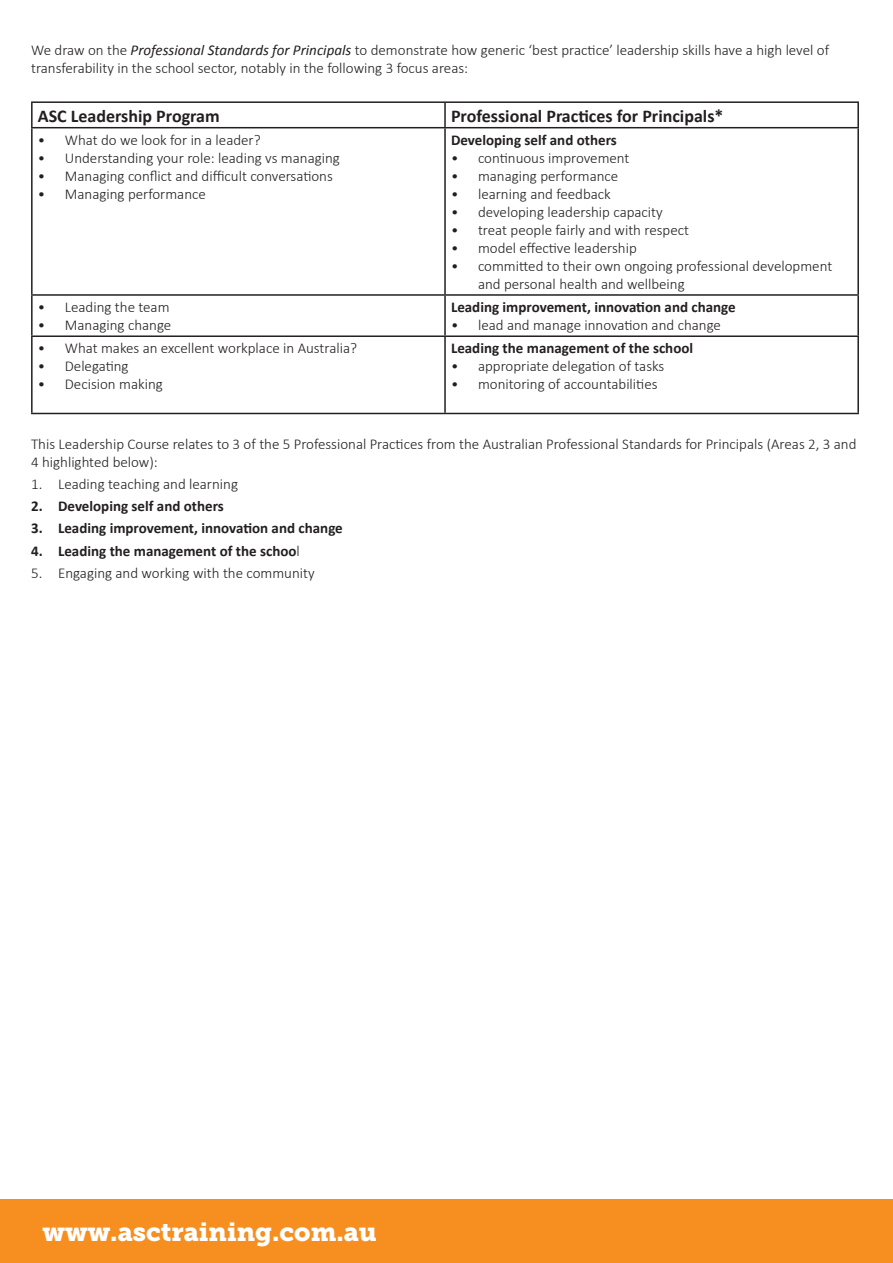
<style>
.page{position:relative;width:893px;height:1263px;background:#fff}
.page>*{position:absolute;margin:0;border:0;box-sizing:border-box;transform-origin:0 0}
.t1{font:25.95px "Museo Slab 900";color:#fff}
.t2{font:700 18px "Calibri";color:#231f20}
.t3{font:300 15px/18px "Calibri";color:#231f20}
.t4{font:700 15px "Calibri";color:#231f20}
.s1{font-weight:400;font-style:italic}
.s2{font-weight:300}
</style>
<div class="page">
<div style="left:0;top:1199px;width:893px;height:64px;background:#f68f20"></div>
<hr style="left:31px;top:101px;width:414px;height:2px;background:#231f20">
<hr style="left:31px;top:103px;width:2px;height:24px;background:#231f20">
<hr style="left:445px;top:101px;width:414px;height:2px;background:#231f20">
<hr style="left:444px;top:103px;width:2px;height:24px;background:#231f20">
<hr style="left:857px;top:103px;width:2px;height:24px;background:#231f20">
<hr style="left:31px;top:127px;width:414px;height:1px;background:#231f20">
<hr style="left:31px;top:128px;width:2px;height:166px;background:#231f20">
<hr style="left:445px;top:127px;width:414px;height:1px;background:#231f20">
<hr style="left:444px;top:128px;width:2px;height:166px;background:#231f20">
<hr style="left:857px;top:128px;width:2px;height:166px;background:#231f20">
<hr style="left:31px;top:294px;width:414px;height:2px;background:#231f20">
<hr style="left:31px;top:296px;width:2px;height:39px;background:#231f20">
<hr style="left:445px;top:294px;width:414px;height:2px;background:#231f20">
<hr style="left:444px;top:296px;width:2px;height:39px;background:#231f20">
<hr style="left:857px;top:296px;width:2px;height:39px;background:#231f20">
<hr style="left:31px;top:335px;width:414px;height:2px;background:#231f20">
<hr style="left:31px;top:337px;width:2px;height:76px;background:#231f20">
<hr style="left:445px;top:335px;width:414px;height:2px;background:#231f20">
<hr style="left:444px;top:337px;width:2px;height:76px;background:#231f20">
<hr style="left:857px;top:337px;width:2px;height:76px;background:#231f20">
<hr style="left:31px;top:413px;width:414px;height:1px;background:#231f20">
<hr style="left:445px;top:413px;width:414px;height:1px;background:#231f20">
<p class="t3" style="left:31px;top:41px;width:800px">We draw on the <span class="s1">Professional Standards for Principals</span> to demonstrate how generic ‘best practice’ leadership skills have a high level of transferability in the school sector, notably in the following 3 focus areas:</p>
<p class="t2" style="left:38px;top:104px;width:183px">ASC Leadership Program</p>
<p class="t2" style="left:451px;top:104px;width:274px">Professional Practices for Principals*</p>
<p class="t3" style="left:38px;top:131px;width:224px">• What do we look for in a leader?</p>
<p class="t3" style="left:38px;top:149px;width:304px">• Understanding your role: leading vs managing</p>
<p class="t3" style="left:38px;top:167px;width:297px">• Managing conflict and difficult conversations</p>
<p class="t3" style="left:38px;top:185px;width:170px">• Managing performance</p>
<p class="t4" style="left:451px;top:130px;width:167px">Developing self and others</p>
<p class="t3" style="left:451px;top:149px;width:180px">• continuous improvement</p>
<p class="t3" style="left:451px;top:167px;width:169px">• managing performance</p>
<p class="t3" style="left:451px;top:185px;width:161px">• learning and feedback</p>
<p class="t3" style="left:451px;top:203px;width:213px">• developing leadership capacity</p>
<p class="t3" style="left:451px;top:221px;width:240px">• treat people fairly and with respect</p>
<p class="t3" style="left:451px;top:239px;width:187px">• model effective leadership</p>
<p class="t3" style="left:478px;top:257px;width:356px;text-indent:-27px">• committed to their own ongoing professional development and personal health and wellbeing</p>
<p class="t3" style="left:38px;top:298px;width:133px">• Leading the team</p>
<p class="t3" style="left:38px;top:316px;width:135px">• Managing change</p>
<p class="t3" style="left:38px;top:339px;width:321px">• What makes an excellent workplace in Australia?</p>
<p class="t3" style="left:38px;top:357px;width:92px">• Delegating</p>
<p class="t3" style="left:38px;top:375px;width:127px">• Decision making</p>
<p class="t4" style="left:451px;top:298px;width:286px">Leading improvement, innovation and change</p>
<p class="t3" style="left:451px;top:316px;width:271px">• lead and manage innovation and change</p>
<p class="t4" style="left:451px;top:339px;width:244px">Leading the management of the school</p>
<p class="t3" style="left:451px;top:357px;width:215px">• appropriate delegation of tasks</p>
<p class="t3" style="left:451px;top:375px;width:208px">• monitoring of accountabilities</p>
<p class="t3" style="left:31px;top:434px;width:827px">This Leadership Course relates to 3 of the 5 Professional Practices from the Australian Professional Standards for Principals (Areas 2, 3 and<br>4 highlighted below):</p>
<p class="t3" style="left:31px;top:475px;width:209px">1. Leading teaching and learning</p>
<p class="t4" style="left:31px;top:496px;width:194px">2. Developing self and others</p>
<p class="t4" style="left:31px;top:519px;width:313px">3. Leading improvement, innovation and change</p>
<p class="t4" style="left:31px;top:541px;width:270px">4. Leading the management of the schoo<span class="s2">l</span></p>
<p class="t3" style="left:31px;top:564px;width:285px">5. Engaging and working with the community</p>
<h1 class="t1" style="left:43px;top:1216px;width:336px">www.asctraining.com.au</h1>
</div>
